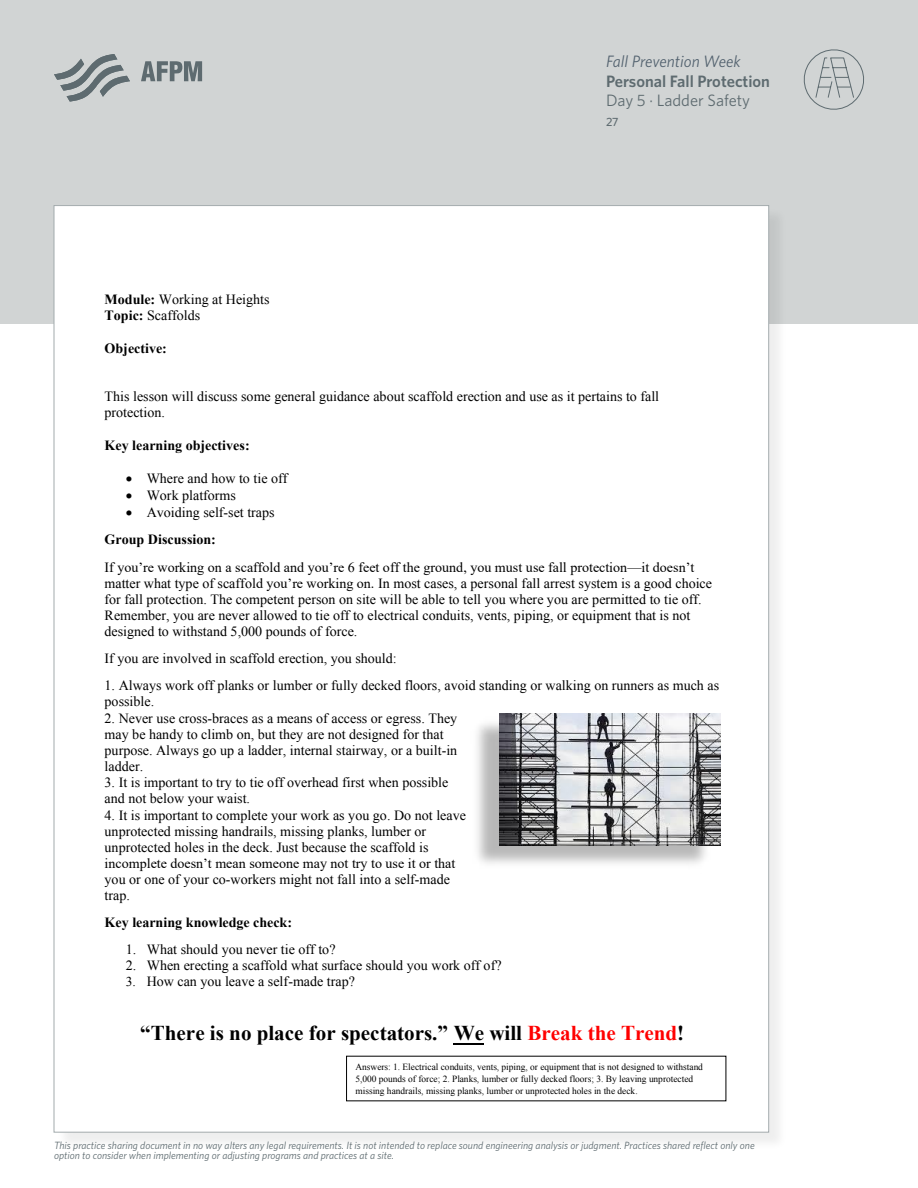
<style>
.page{position:relative;width:918px;height:1188px;background:#fff}
.page>*{position:absolute;margin:0;border:0;box-sizing:border-box;transform-origin:0 0}
.t1{font:700 21.15px "Times New Roman";color:#000}
.t2{font:600 16.5px "Whitney";color:#5e6b70}
.t3{font:italic 16.5px "Whitney";color:#53626f}
.t4{font:16.5px "Whitney";color:#5e6b70}
.t5{font:14.1px/16.2px "Times New Roman";color:#000}
.t6{font:700 14.1px "Times New Roman";color:#000}
.t7{font:500 12px "Whitney";color:#5e6b70}
.t8{font:italic 10.5px/10.5px "Whitney";color:#5e6b70}
.t9{font:9.45px/12.3px "Times New Roman";letter-spacing:-.005em;color:#000}
.s1{font-weight:700}
.s2{font-size:13.5px}
.s3{color:#f00}
</style>
<div class="page">
<div style="left:0;top:0;width:918px;height:324px;background:#d1d4d4"></div>
<svg style="left:54px;top:54px;width:76px;height:48px"></svg>
<svg style="left:141px;top:61px;width:61px;height:20px"></svg>
<svg style="left:803px;top:49px;width:61px;height:61px"></svg>
<div style="left:56px;top:208px;width:732px;height:943px;background:#000;opacity:.07"></div>
<div style="left:54px;top:206px;width:715px;height:926px;background:#fff"></div>
<hr style="left:454px;top:1043px;width:30px;height:2px;background:#000">
<img style="left:499px;top:713px;width:221px;height:133px">
<p class="t3" style="left:606px;top:51px;width:136px">Fall Prevention Week</p>
<p class="t2" style="left:606px;top:70px;width:166px">Personal Fall Protection</p>
<p class="t4" style="left:606px;top:90px;width:146px">Day 5 · Ladder Safety</p>
<p class="t7" style="left:606px;top:114px;width:14px">27</p>
<p class="t5" style="left:105px;top:291px;width:167px"><span class="s1">Module:</span> Working at Heights<br><span class="s1">Topic:</span> Scaffolds</p>
<p class="t6" style="left:105px;top:338px;width:64px">Objective:</p>
<p class="t5" style="left:105px;top:388px;width:556px">This lesson will discuss some general guidance about scaffold erection and use as it pertains to fall protection.</p>
<p class="t6" style="left:105px;top:435px;width:147px">Key learning objectives:</p>
<p class="t5" style="left:126px;top:470px;width:163px">• Where and how to tie off</p>
<p class="t5" style="left:126px;top:487px;width:112px">• Work platforms</p>
<p class="t5" style="left:105px;top:499px;width:172px;line-height:27px;text-indent:21px">• Avoiding self-set traps<br><span class="s1">Group Discussion:</span></p>
<p class="t5" style="left:105px;top:558px;width:609px">If you’re working on a scaffold and you’re 6 feet off the ground, you must use fall protection—it doesn’t matter what type of scaffold you’re working on. In most cases, a personal fall arrest system is a good choice for fall protection. The competent person on site will be able to tell you where you are permitted to tie off.<br>Remember, you are never allowed to tie off to electrical conduits, vents, piping, or equipment that is not designed to withstand 5,000 pounds of force.</p>
<p class="t5" style="left:105px;top:650px;width:294px">If you are involved in scaffold erection, you should:</p>
<p class="t5" style="left:105px;top:677px;width:616px">1. Always work off planks or lumber or fully decked floors, avoid standing or walking on runners as much as possible.</p>
<p class="t5" style="left:105px;top:710px;width:354px">2. Never use cross-braces as a means of access or egress. They may be handy to climb on, but they are not designed for that purpose. Always go up a ladder, internal stairway, or a built-in ladder.</p>
<p class="t5" style="left:105px;top:774px;width:345px">3. It is important to try to tie off overhead first when possible and not below your waist.</p>
<p class="t5" style="left:105px;top:807px;width:363px">4. It is important to complete your work as you go. Do not leave unprotected missing handrails, missing planks, lumber or unprotected holes in the deck. Just because the scaffold is incomplete doesn’t mean someone may not try to use it or that you or one of your co-workers might not fall into a self-made trap.</p>
<p class="t6" style="left:105px;top:913px;width:189px">Key learning knowledge check:</p>
<p class="t5" style="left:126px;top:941px;width:211px">1. What should you never tie off to?</p>
<p class="t5" style="left:126px;top:957px;width:378px">2. When erecting a scaffold what surface should you work off of?</p>
<p class="t5" style="left:126px;top:973px;width:231px"><span class="s2">3.</span> How can you leave a self-made trap?</p>
<h1 class="t1" style="left:140px;top:1018px;width:545px">“There is no place for spectators.” We will <span class="s3">Break the Trend</span>!</h1>
<p class="t9" style="left:355px;top:1060px;width:349px">Answers: 1. Electrical conduits, vents, piping, or equipment that is not designed to withstand<br>5,000 pounds of force; 2. Planks, lumber or fully decked floors; 3. By leaving unprotected missing handrails, missing planks, lumber or unprotected holes in the deck.</p>
<p class="t8" style="left:54px;top:1140px;width:702px">This practice sharing document in no way alters any legal requirements. It is not intended to replace sound engineering analysis or judgment. Practices shared reflect only one option to consider when implementing or adjusting programs and practices at a site.</p>
</div>
